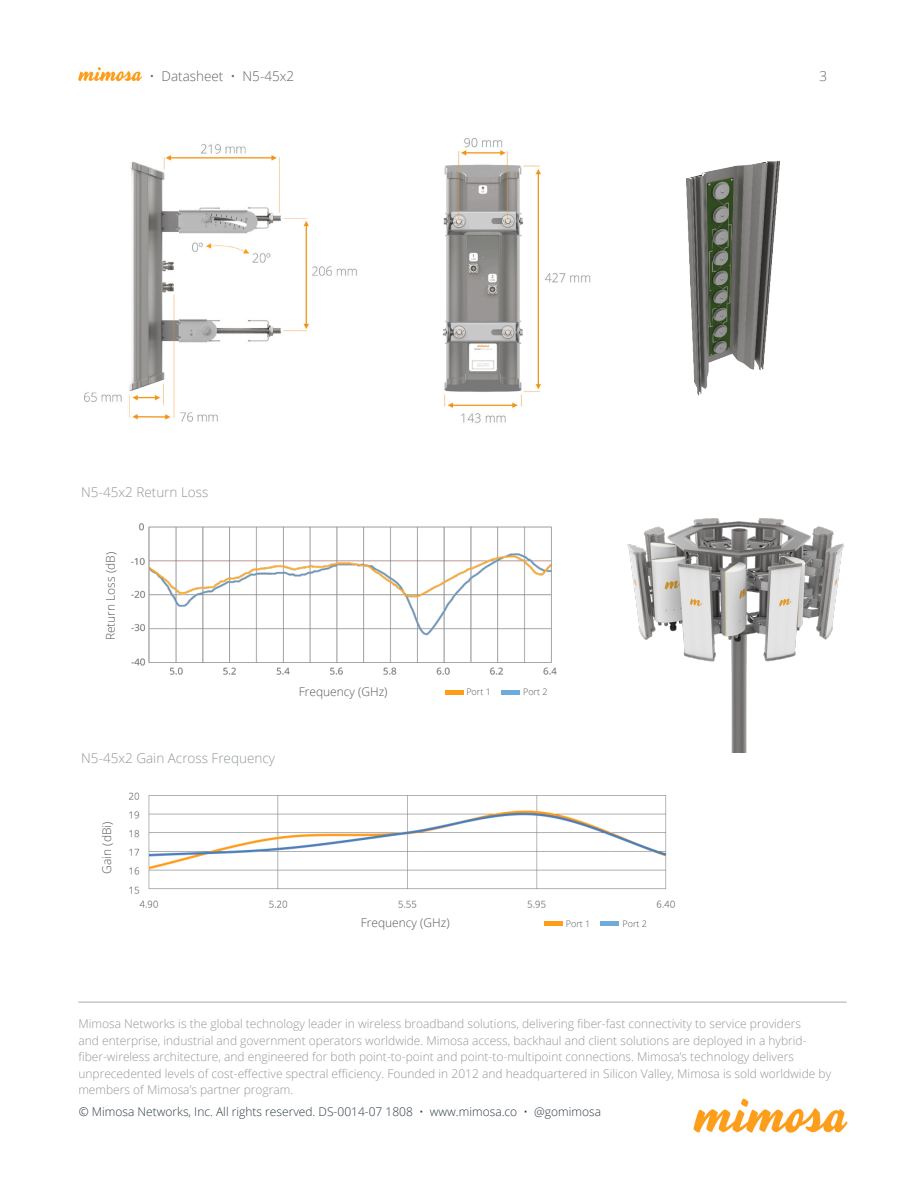
<style>
.page{position:relative;width:918px;height:1188px;background:#fff}
.page>*{position:absolute;margin:0;border:0;box-sizing:border-box;transform-origin:0 0}
.FigTitles{font:300 13.5px "Open Sans";color:#929799}
.t1{font:300 13.5px "Open Sans";color:#63656a}
.t2{font:300 12px/16.5px "Open Sans";color:#929799}
.t3{font:300 12px "Open Sans";color:#2f3b41}
.FigTitles-2{font:300 12px "Open Sans";color:#54575a}
.FigTitles-3{font:300 9px "Open Sans";color:#54575a}
</style>
<div class="page">
<img style="left:693px;top:1098px;width:155px;height:35px">
<hr style="left:78px;top:1002px;width:769px;height:1px;background:#a9a8aa">
<img style="left:79px;top:67px;width:63px;height:15px">
<img style="left:131px;top:523px;width:420px;height:152px">
<img style="left:551px;top:518px;width:293px;height:235px">
<img style="left:128px;top:792px;width:547px;height:116px">
<hr style="left:445px;top:690px;width:19px;height:4px;background:#ff9d1b">
<hr style="left:501px;top:690px;width:19px;height:4px;background:#6eaada">
<hr style="left:544px;top:922px;width:19px;height:4px;background:#ff9d1b">
<hr style="left:600px;top:922px;width:19px;height:4px;background:#6eaada">
<img style="left:686px;top:160px;width:94px;height:236px">
<img style="left:84px;top:144px;width:273px;height:278px">
<img style="left:443px;top:138px;width:148px;height:285px">
<p class="t1" style="left:149px;top:67px;width:146px">• Datasheet • N5-45x2</p>
<p class="t1" style="left:820px;top:67px;width:9px">3</p>
<p class="FigTitles" style="left:81px;top:483px;width:129px">N5-45x2 Return Loss</p>
<p class="FigTitles-2" style="left:102px;top:640px;width:90px;rotate:-90deg">Return Loss (dB)</p>
<p class="FigTitles" style="left:81px;top:749px;width:195px">N5-45x2 Gain Across Frequency</p>
<p class="FigTitles-2" style="left:99px;top:874px;width:53px;rotate:-90deg">Gain (dBi)</p>
<p class="FigTitles-2" style="left:299px;top:684px;width:90px">Frequency (GHz)</p>
<p class="FigTitles-3" style="left:466px;top:686px;width:26px">Port 1</p>
<p class="FigTitles-3" style="left:523px;top:686px;width:26px">Port 2</p>
<p class="FigTitles-2" style="left:361px;top:915px;width:90px">Frequency (GHz)</p>
<p class="FigTitles-3" style="left:566px;top:917px;width:26px">Port 1</p>
<p class="FigTitles-3" style="left:623px;top:917px;width:26px">Port 2</p>
<p class="t2" style="left:78px;top:1015px;width:754px">Mimosa Networks is the global technology leader in wireless broadband solutions, delivering fiber-fast connectivity to service providers<br>and enterprise, industrial and government operators worldwide. Mimosa access, backhaul and client solutions are deployed in a hybrid&shy;fiber-wireless architecture, and engineered for both point-to-point and point-to-multipoint connections. Mimosa’s technology delivers unprecedented levels of cost-effective spectral efficiency. Founded in 2012 and headquartered in Silicon Valley, Mimosa is sold worldwide by members of Mimosa’s partner program.</p>
<p class="t3" style="left:79px;top:1104px;width:524px">© Mimosa Networks, Inc. All rights reserved. DS-0014-07 1808 • www.mimosa.co • @gomimosa</p>
</div>
